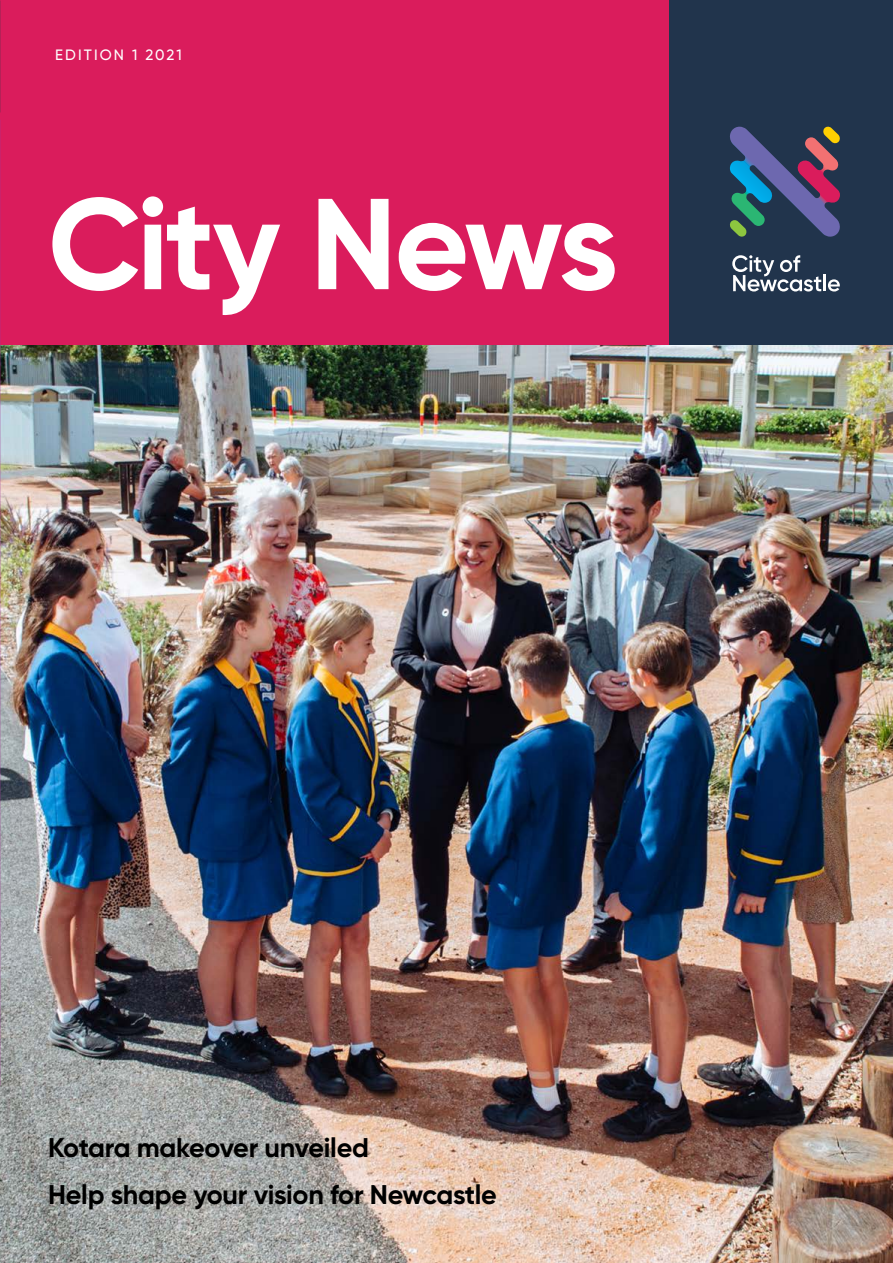
<style>
.page{position:relative;width:893px;height:1263px;background:#fff}
.page>*{position:absolute;margin:0;border:0;box-sizing:border-box;transform-origin:0 0}
.t1{font:700 129px "Gilroy";letter-spacing:-.035em;color:#fff}
.t2{font:700 27px/47.1px "Gilroy";letter-spacing:-.01em;color:#000}
.t3{font:500 15px "Gilroy";letter-spacing:.14em;color:#fff}
</style>
<div class="page">
<img style="left:0;top:344px;width:893px;height:919px">
<div style="left:0;top:0;width:893px;height:344px;background:#da1c5c"></div>
<div style="left:670px;top:0;width:223px;height:344px;background:#21344c"></div>
<svg style="left:732px;top:255px;width:108px;height:37px"></svg>
<svg style="left:729px;top:126px;width:111px;height:111px"></svg>
<p class="t3" style="left:55px;top:45px;width:128px">EDITION 1 2021</p>
<h1 class="t1" style="left:48px;top:163px;width:572px">City News</h1>
<p class="t2" style="left:48px;top:1124px;width:450px">Kotara makeover unveiled<br>Help shape your vision for Newcastle</p>
</div>
